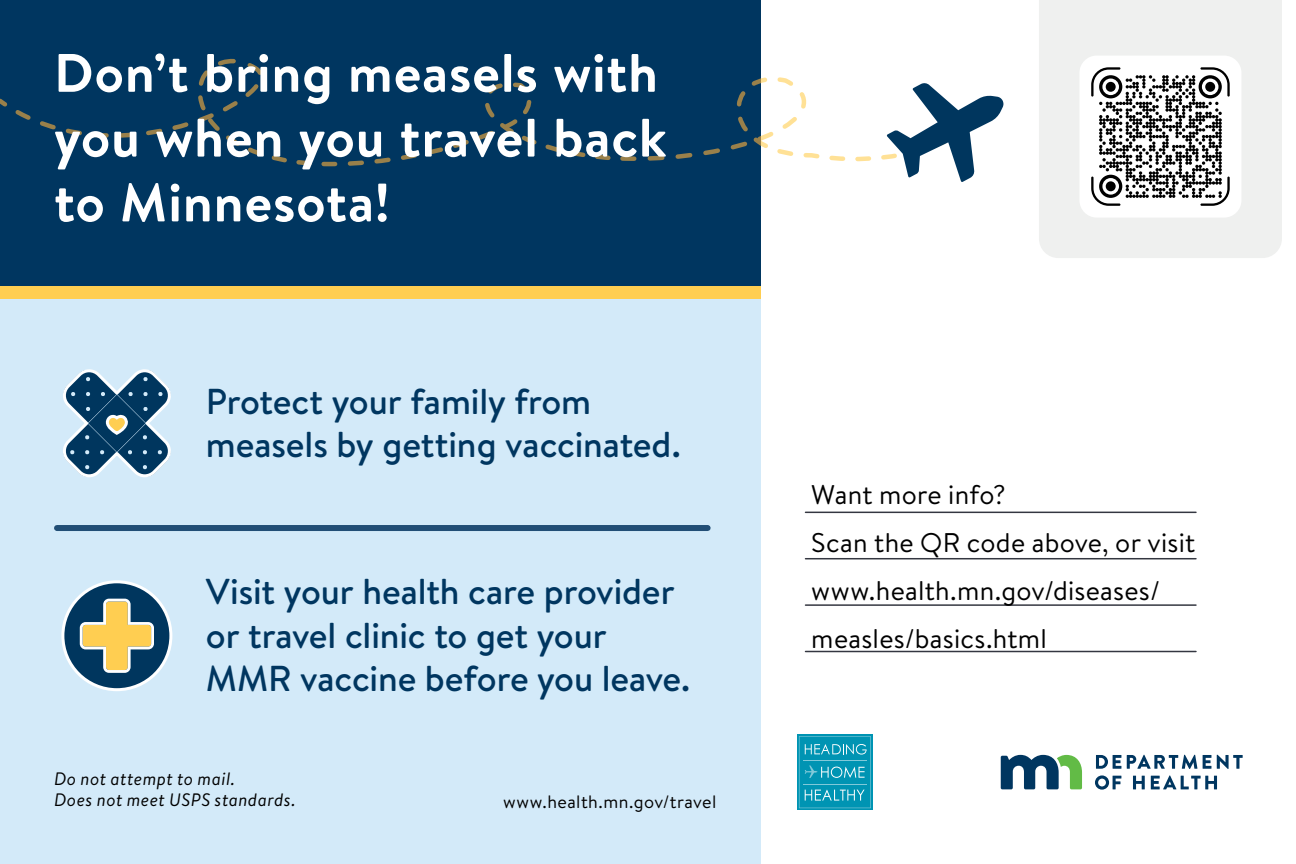
<style>
.page{position:relative;width:1296px;height:864px;background:#fff}
.page>*{position:absolute;margin:0;border:0;box-sizing:border-box;transform-origin:0 0}
.t1{font:700 54px/64.8px "Brandon Text";letter-spacing:.015em;color:#fff}
.t2{font:500 36px/43.2px "Brandon Text";letter-spacing:-.005em;color:#003660}
.Address_line{font:27px/48px "Brandon Text";letter-spacing:.01em;color:#000}
.t3{font:italic 18px/21px "Brandon Text";letter-spacing:.025em;color:#000}
.t4{font:18px "Brandon Text";letter-spacing:.025em;color:#000}
</style>
<div class="page">
<div style="left:0;top:127px;width:760px;height:737px;background:#d3eaf9"></div>
<div style="left:0;top:248px;width:760px;height:50px;background:#ffce51"></div>
<div style="left:0;top:0;width:760px;height:285px;background:#003660"></div>
<div style="left:57px;top:525px;width:651px;height:6px;background:#214e76"></div>
<hr style="left:806px;top:512px;width:390px;height:1px;background:#343741">
<hr style="left:806px;top:558px;width:390px;height:1px;background:#343741">
<hr style="left:806px;top:604px;width:390px;height:2px;background:#343741">
<div style="left:1039px;top:0;width:243px;height:258px;background:#eff0ef"></div>
<hr style="left:806px;top:651px;width:390px;height:1px;background:#343741">
<svg style="left:0;top:59px;width:761px;height:108px"></svg>
<svg style="left:645px;top:75px;width:359px;height:107px"></svg>
<div style="left:1079px;top:56px;width:162px;height:162px;background:#fff;border-radius:17px"></div>
<svg style="left:1091px;top:67px;width:139px;height:139px"></svg>
<div style="left:63px;top:582px;width:108px;height:108px;background:#00365e;border-radius:50%"></div>
<div style="left:61px;top:580px;width:111px;height:111px;border:3px solid #fff;border-radius:50%"></div>
<svg style="left:80px;top:599px;width:74px;height:74px"></svg>
<svg style="left:63px;top:369px;width:108px;height:109px"></svg>
<svg style="left:1001px;top:755px;width:81px;height:34px"></svg>
<svg style="left:1096px;top:755px;width:25px;height:14px"></svg>
<svg style="left:1127px;top:755px;width:70px;height:14px"></svg>
<svg style="left:1203px;top:755px;width:8px;height:14px"></svg>
<svg style="left:1217px;top:755px;width:26px;height:14px"></svg>
<svg style="left:1095px;top:775px;width:26px;height:15px"></svg>
<svg style="left:1133px;top:776px;width:12px;height:13px"></svg>
<svg style="left:1151px;top:775px;width:66px;height:14px"></svg>
<svg style="left:797px;top:734px;width:76px;height:76px"></svg>
<svg style="left:799px;top:736px;width:72px;height:72px;background:#1da0bb"></svg>
<h1 class="t1" style="left:54px;top:40px;width:614px">Don’t bring measels with you when you travel back to Minnesota!</h1>
<h2 class="t2" style="left:206px;top:379px;width:477px">Protect your family from measels by getting vaccinated.</h2>
<h2 class="t2" style="left:206px;top:570px;width:486px">Visit your health care provider or travel clinic to get your<br>MMR vaccine before you leave.</h2>
<p class="t3" style="left:54px;top:767px;width:243px">Do not attempt to mail.<br>Does not meet USPS standards.</p>
<p class="t4" style="left:503px;top:789px;width:215px">www.health.mn.gov/travel</p>
<p class="Address_line" style="left:811px;top:469px;width:386px">Want more info?<br>Scan the QR code above, or visit www.health.mn.gov/diseases/ measles/basics.html</p>
</div>
